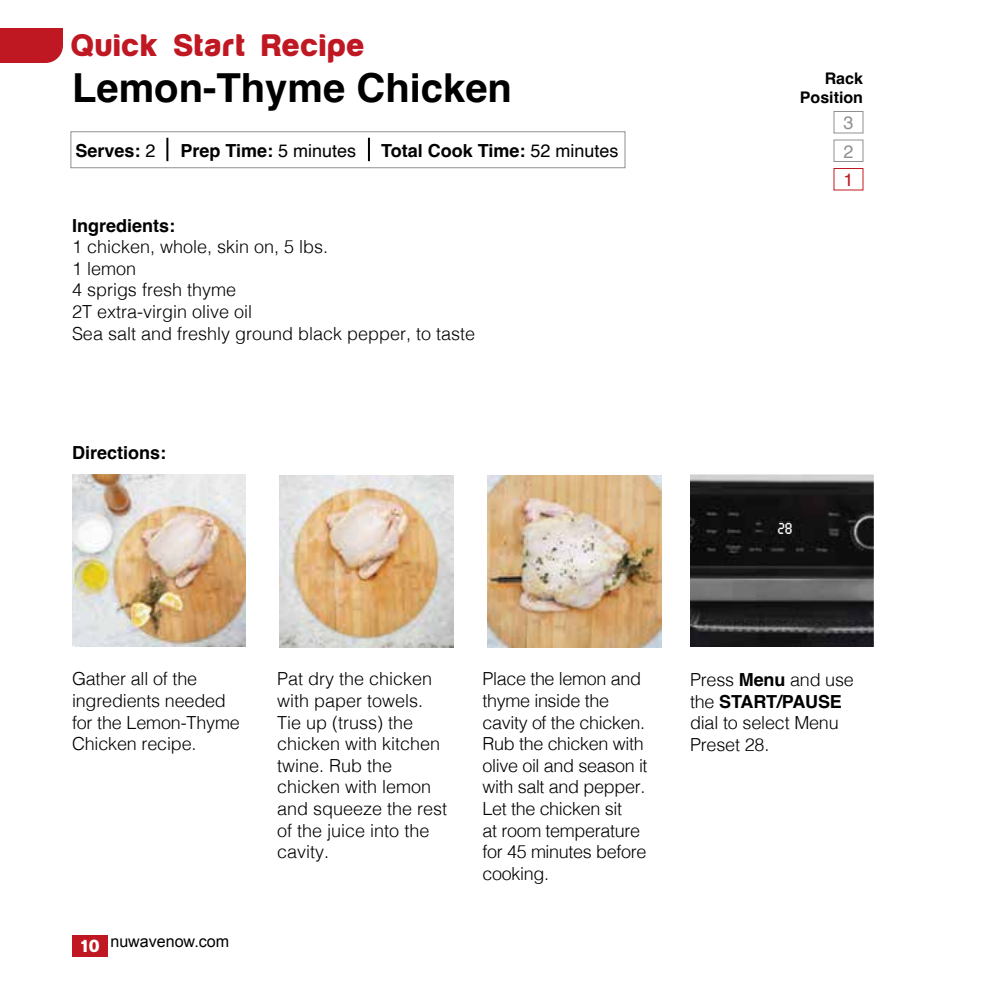
<style>
.page{position:relative;width:1008px;height:1008px;background:#fff}
.page>*{position:absolute;margin:0;border:0;box-sizing:border-box;transform-origin:0 0}
.t1{font:700 40px "Helvetica";color:#000}
.t2{font:900 32px "Harabara Mais Black Harabara Mais";color:#c01823}
.t3{font:300 18px/21.6px "Helvetica";letter-spacing:-.01em;color:#000}
.t4{font:700 18px "Helvetica";color:#000}
.t5{font:18px/28.4px "Helvetica";color:#8e9091}
.t6{font:18px "Helvetica";color:#c01823}
.t7{font:16px "Arial";color:#000}
.t8{font:700 16px/19.2px "Helvetica";color:#000;text-align:right}
.t9{font:15.2px "DJB Get Digital";color:#fff}
.s1{font-weight:400}
.s2{font-weight:700}
.s3{font-family:"Harabara Mais Black Harabara Mais";font-weight:900;font-size:18px;color:#fff}
</style>
<div class="page">
<div style="left:72px;top:935px;width:36px;height:21px;background:#c01823"></div>
<div style="left:0;top:28px;width:63px;height:35px;background:#c01823"></div>
<img style="left:72px;top:474px;width:174px;height:173px">
<img style="left:280px;top:475px;width:174px;height:173px">
<img style="left:487px;top:476px;width:174px;height:172px">
<div style="left:834px;top:111px;width:30px;height:23px;border:1px solid #8e9091"></div>
<div style="left:834px;top:140px;width:30px;height:22px;border:1px solid #8e9091"></div>
<div style="left:834px;top:168px;width:30px;height:22px;border:1px solid #c01823"></div>
<hr style="left:166px;top:138px;width:2px;height:23px;background:#000">
<hr style="left:368px;top:138px;width:2px;height:23px;background:#000">
<div style="left:70px;top:131px;width:556px;height:37px;border:1px solid #8e9091"></div>
<img style="left:690px;top:474px;width:184px;height:173px">
<div style="left:777px;top:522px;width:19px;height:13px;background:#141214"></div>
<h2 class="t2" style="left:70px;top:27px;width:296px">Quick Start Recipe</h2>
<h1 class="t1" style="left:72px;top:64px;width:442px">Lemon-Thyme Chicken</h1>
<p class="t4" style="left:75px;top:139px;width:82px">Serves: <span class="s1">2</span></p>
<p class="t4" style="left:180px;top:139px;width:177px">Prep Time: <span class="s1">5 minutes</span></p>
<p class="t4" style="left:381px;top:139px;width:239px">Total Cook Time: <span class="s1">52 minutes</span></p>
<p class="t4" style="left:72px;top:214px;width:105px">Ingredients:</p>
<p class="t3" style="left:72px;top:235px;width:405px">1 chicken, whole, skin on, 5 lbs.<br>1 lemon<br>4 sprigs fresh thyme<br>2T extra-virgin olive oil<br>Sea salt and freshly ground black pepper, to taste</p>
<p class="t4" style="left:72px;top:442px;width:96px">Directions:</p>
<p class="t8" style="left:800px;top:71px;width:65px">Rack<br>Position</p>
<p class="t5" style="left:843px;top:109px;width:12px">3<br>2</p>
<p class="t6" style="left:843px;top:166px;width:12px">1</p>
<p class="t9" style="left:777px;top:520px;width:17px">28</p>
<p class="t3" style="left:72px;top:667px;width:169px">Gather all of the ingredients needed for the Lemon-Thyme<br>Chicken recipe.</p>
<p class="t3" style="left:690px;top:668px;width:165px">Press <span class="s2">Menu</span> and use the <span class="s2">START/PAUSE </span>dial to select Menu<br>Preset 28.</p>
<p class="t3" style="left:277px;top:667px;width:172px">Pat dry the chicken with paper towels.<br>Tie up (truss) the chicken with kitchen twine. Rub the chicken with lemon and squeeze the rest of the juice into the cavity.</p>
<p class="t3" style="left:483px;top:667px;width:167px">Place the lemon and thyme inside the cavity of the chicken.<br>Rub the chicken with olive oil and season it with salt and pepper.<br>Let the chicken sit<br>at room temperature for 45 minutes before cooking.</p>
<p class="t7" style="left:80px;top:931px;width:151px"><span class="s3">10</span> nuwavenow.com</p>
</div>
